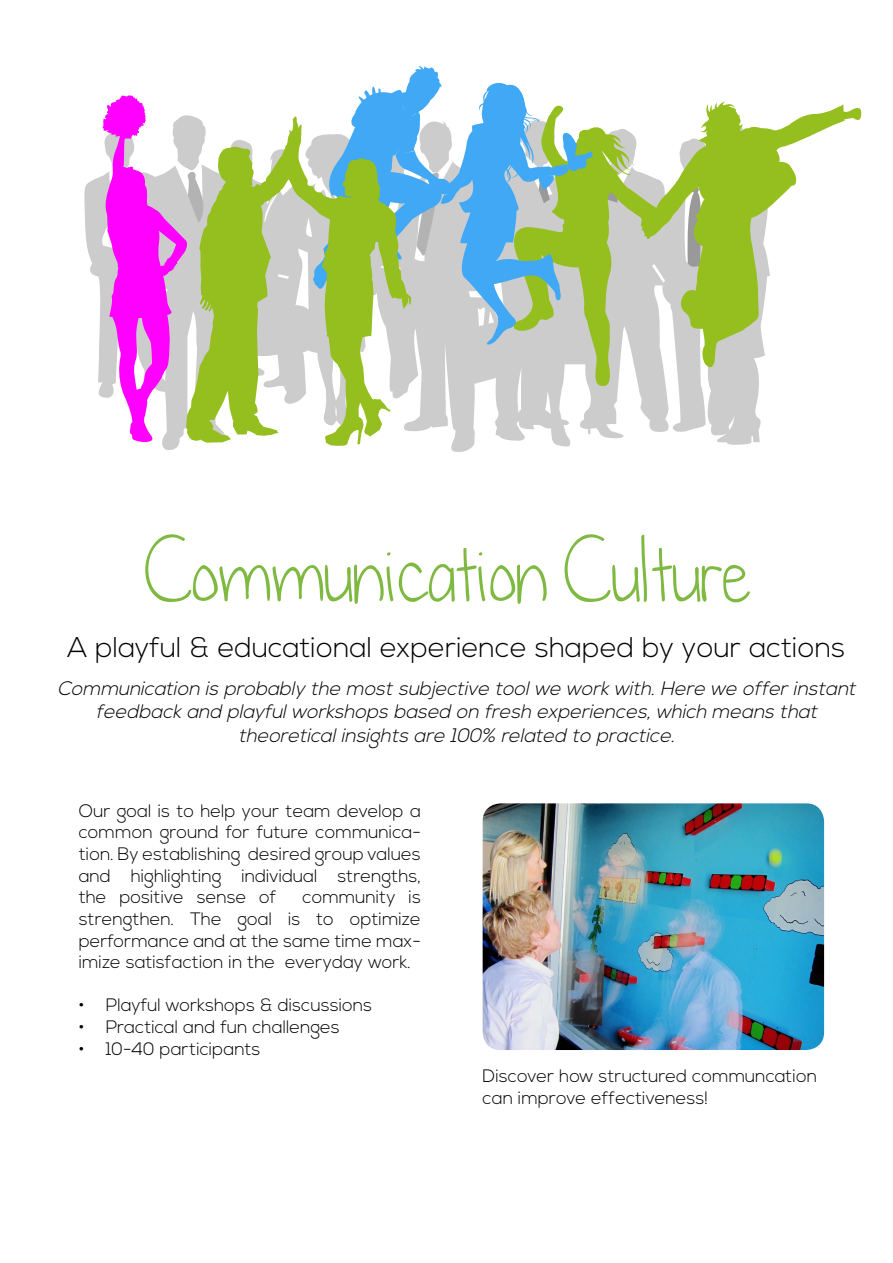
<style>
.page{position:relative;width:893px;height:1263px;background:#fff}
.page>*{position:absolute;margin:0;border:0;box-sizing:border-box;transform-origin:0 0}
.t1{font:85.5px "dandelioninthespring";color:#7fb942}
.t2{font:300 28.5px "Nexa";color:#000}
.t3{font:italic 300 19.5px/23.4px "Nexa";color:#000;text-align:center}
.t4{font:300 18px/21.6px "Nexa";color:#000;text-align:justify}
</style>
<div class="page">
<svg style="left:84px;top:176px;width:404px;height:276px"></svg>
<svg style="left:488px;top:345px;width:273px;height:102px;fill:#ccc"></svg>
<svg style="left:515px;top:387px;width:7px;height:26px"></svg>
<svg style="left:545px;top:392px;width:6px;height:22px"></svg>
<svg style="left:728px;top:414px;width:7px;height:16px"></svg>
<svg style="left:102px;top:95px;width:92px;height:348px"></svg>
<svg style="left:504px;top:101px;width:357px;height:286px"></svg>
<svg style="left:684px;top:140px;width:66px;height:183px"></svg>
<svg style="left:294px;top:66px;width:338px;height:279px"></svg>
<svg style="left:186px;top:117px;width:225px;height:329px"></svg>
<img style="left:483px;top:803px;width:341px;height:247px">
<h1 class="t1" style="left:144px;top:514px;width:608px">Communication Culture</h1>
<h2 class="t2" style="left:68px;top:631px;width:779px">A playful &amp; educational experience shaped by your actions</h2>
<p class="t3" style="left:57px;top:677px;width:805px">Communication is probably the mostsubjective toolwe workwith.Here we offerinstant feedbackand playfulworkshops based on fresh experiences,which means that theoreticalinsights are 100% related to practice.</p>
<p class="t4" style="left:79px;top:801px;width:344px">Our goal is to help your team develop a common ground for future communica&shy;tion. By establishing desired group values and highlighting individual strengths, the positive sense of</p>
<p class="t4" style="left:79px;top:887px;width:344px;text-indent:224px">community is strengthen. The goal is to optimize performance and at the same time max&shy;imize satisfaction in the everyday work.</p>
<p class="t4" style="left:79px;top:995px;width:295px">• Playful workshops &amp; discussions</p>
<p class="t4" style="left:79px;top:1017px;width:263px">• Practical and fun challenges</p>
<p class="t4" style="left:79px;top:1038px;width:183px">• 10-40 participants</p>
<p class="t4" style="left:483px;top:1066px;width:336px">Discover how structured communcation can improve effectiveness!</p>
</div>
